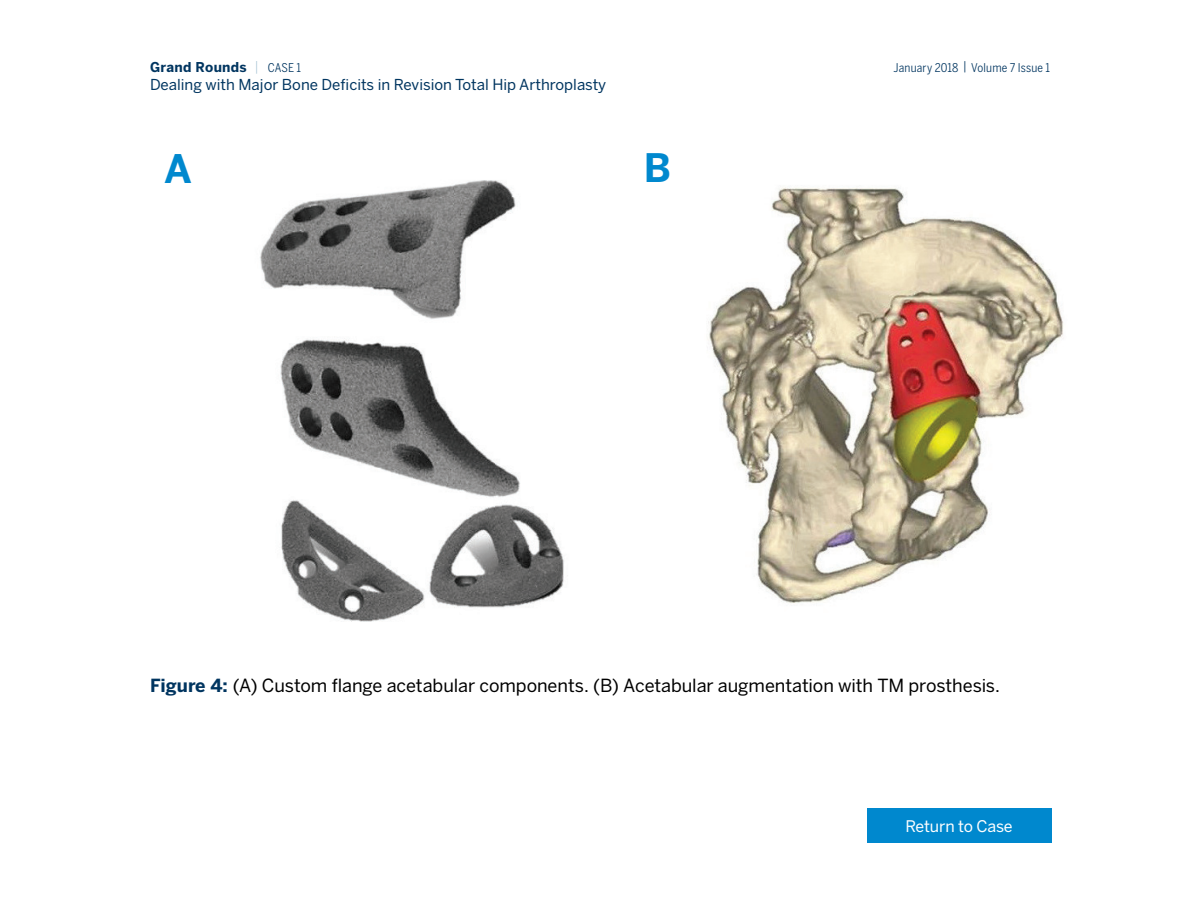
<style>
.page{position:relative;width:1200px;height:900px;background:#fff}
.page>*{position:absolute;margin:0;border:0;box-sizing:border-box;transform-origin:0 0}
.t1{font:700 39px "Benton Sans";color:#0088ce}
.t2{font:18px "Benton Sans";letter-spacing:-.005em;color:#000}
.t3{font:15.9px "Benton Sans";letter-spacing:-.01em;color:#fff}
.t4{font:15px "Benton Sans";color:#003560}
.t5{font:700 13.5px "Benton Sans";letter-spacing:.02em;color:#003560}
.t6{font:12px "Benton Sans Condensed";letter-spacing:.015em;color:#003560}
.s1{font-weight:300;color:#9cbcce}
.s2{font-family:"Benton Sans Condensed";font-weight:400;font-size:12px}
.s3{font-weight:700;color:#003560}
</style>
<div class="page">
<img style="left:260px;top:180px;width:304px;height:442px">
<img style="left:708px;top:187px;width:356px;height:416px">
<div style="left:867px;top:808px;width:184px;height:35px;background:#0088ce"></div>
<p class="t5" style="left:150px;top:59px;width:152px">Grand Rounds <span class="s1">|</span> <span class="s2">CASE 1</span></p>
<p class="t6" style="left:894px;top:60px;width:158px">January 2018 | Volume 7 Issue 1</p>
<p class="t4" style="left:150px;top:76px;width:458px">Dealing with Major Bone Deficits in Revision Total Hip Arthroplasty</p>
<p class="t1" style="left:164px;top:144px;width:29px">A</p>
<p class="t1" style="left:644px;top:143px;width:29px">B</p>
<p class="t2" style="left:150px;top:675px;width:852px"><span class="s3">Figure 4:</span> (A) Custom flange acetabular components. (B) Acetabular augmentation with TM prosthesis.</p>
<p class="t3" style="left:905px;top:817px;width:109px">Return to Case</p>
</div>
